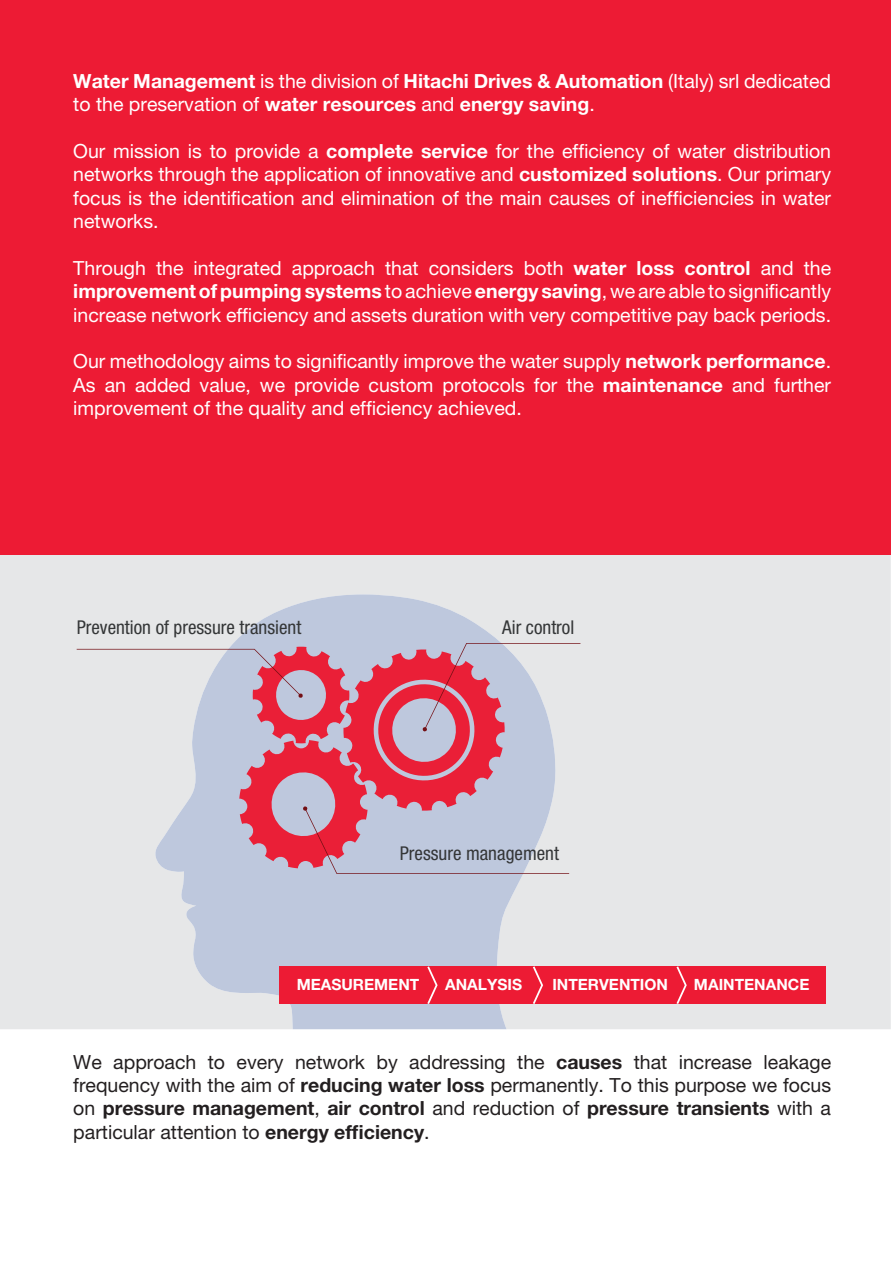
<style>
.page{position:relative;width:892px;height:1265px;background:#fff}
.page>*{position:absolute;margin:0;border:0;box-sizing:border-box;transform-origin:0 0}
.t1{font:19.5px/23.4px "Helvetica Neue LT Pro";color:#fff;text-align:justify}
.t2{font:19.5px/23.4px "Helvetica Neue LT Pro";color:#231f20;text-align:justify}
.t3{font:700 19.5px/23.4px "Helvetica Neue LT Pro";color:#fff}
.t4{font:condensed 19.05px "Helvetica Neue LT Pro";color:#343637}
.t5{font:700 15.45px "Helvetica Neue LT Pro";color:#fff}
.s1{font-weight:400}
.s2{font-weight:700}
</style>
<div class="page">
<div style="left:0;top:555px;width:890px;height:474px;background:#e6e7e8"></div>
<div style="left:0;top:0;width:890px;height:555px;background:#ed1b34"></div>
<svg style="left:155px;top:594px;width:401px;height:435px;background:#ccd2e0"></svg>
<svg style="left:77px;top:643px;width:503px;height:231px;background:#d3aab9"></svg>
<div style="left:279px;top:966px;width:546px;height:37px;background:#ed1b34"></div>
<svg style="left:427px;top:966px;width:10px;height:38px"></svg>
<svg style="left:533px;top:966px;width:10px;height:38px"></svg>
<svg style="left:676px;top:966px;width:10px;height:38px"></svg>
<p class="t3" style="left:73px;top:71px;width:759px">Water Management <span class="s1">is the division of</span> Hitachi Drives &amp; Automation <span class="s1">(Italy) srl dedicated to the preservation of</span> water resources <span class="s1">and</span> energy saving<span class="s1">.</span></p>
<p class="t1" style="left:73px;top:141px;width:759px">Our mission is to provide a <span class="s2">complete service</span> for the efficiency of water distribution networks through the application of innovative and <span class="s2">customized solutions</span>. Our primary focus is the identification and elimination of the main causes of inefficiencies in water networks.</p>
<p class="t1" style="left:73px;top:258px;width:759px">Through the integrated approach that considers both <span class="s2">water loss control</span> and the <span class="s2">improvement of pumping systems</span> to achieve <span class="s2">energy saving</span>, we are able to significantly increase network efficiency and assets duration with very competitive pay back periods.</p>
<p class="t1" style="left:73px;top:352px;width:759px">Our methodology aims to significantly improve the water supply <span class="s2">network performance</span>.<br>As an added value, we provide custom protocols for the <span class="s2">maintenance</span> and further improvement of the quality and efficiency achieved.</p>
<p class="t4" style="left:77px;top:620px;width:226px">Prevention of pressure transient</p>
<p class="t4" style="left:502px;top:620px;width:73px">Air control</p>
<p class="t4" style="left:400px;top:846px;width:161px">Pressure management</p>
<p class="t5" style="left:297px;top:979px;width:124px">MEASUREMENT</p>
<p class="t5" style="left:445px;top:979px;width:78px">ANALYSIS</p>
<p class="t5" style="left:552px;top:979px;width:117px">INTERVENTION</p>
<p class="t5" style="left:694px;top:979px;width:117px">MAINTENANCE</p>
<p class="t2" style="left:73px;top:1052px;width:759px">We approach to every network by addressing the <span class="s2">causes</span> that increase leakage frequency with the aim of <span class="s2">reducing water loss</span> permanently. To this purpose we focus on <span class="s2">pressure management</span>, <span class="s2">air control</span> and reduction of <span class="s2">pressure transients</span> with a particular attention to <span class="s2">energy efficiency</span>.</p>
</div>
